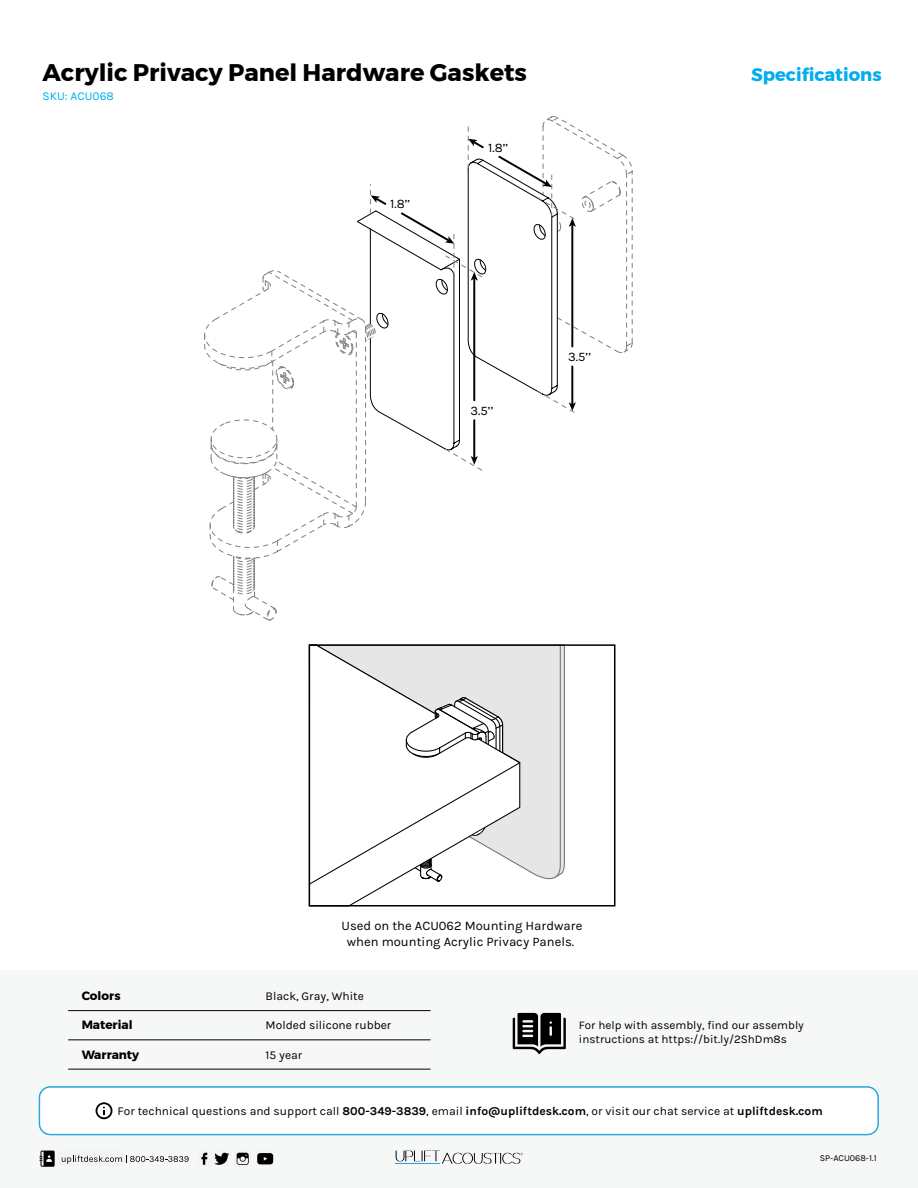
<style>
.page{position:relative;width:918px;height:1188px;background:#fff}
.page>*{position:absolute;margin:0;border:0;box-sizing:border-box;transform-origin:0 0}
.t1{font:700 24px "Montserrat";color:#000}
.t2{font:700 18px "Montserrat";color:#00aeef}
.t3{font:13.05px/15.6px "Karla";color:#000;text-align:center}
.t4{font:12px "Karla";color:#000}
.t5{font:700 12px "Montserrat";color:#000}
.t6{font:12px "Karla";color:#00aeef}
.t7{font:11.7px/13.5px "Karla";color:#000}
.t8{font:9px "Karla";color:#000}
.s1{font-weight:700}
</style>
<div class="page">
<div style="left:0;top:970px;width:918px;height:218px;background:#f6f7f7"></div>
<svg style="left:513px;top:1013px;width:53px;height:41px"></svg>
<hr style="left:68px;top:1040px;width:363px;height:1px;background:#000">
<hr style="left:68px;top:1010px;width:363px;height:1px;background:#000">
<hr style="left:68px;top:1069px;width:363px;height:1px;background:#000">
<svg style="left:396px;top:1151px;width:127px;height:13px"></svg>
<svg style="left:39px;top:1151px;width:16px;height:16px"></svg>
<div style="left:39px;top:1087px;width:839px;height:48px;background:#fff;border-radius:11px"></div>
<div style="left:39px;top:1086px;width:840px;height:49px;border:1px solid #2ba4dd;border-radius:11px"></div>
<div style="left:197px;top:1151px;width:14px;height:15px;background:#f2f3f3"></div>
<svg style="left:201px;top:1153px;width:6px;height:12px"></svg>
<svg style="left:259px;top:1155px;width:15px;height:10px"></svg>
<svg style="left:257px;top:1153px;width:16px;height:11px"></svg>
<svg style="left:236px;top:1152px;width:11px;height:12px"></svg>
<svg style="left:237px;top:1153px;width:12px;height:12px"></svg>
<svg style="left:214px;top:1153px;width:15px;height:12px"></svg>
<div style="left:58px;top:1152px;width:67px;height:14px;background:#f2f3f3"></div>
<svg style="left:62px;top:1155px;width:127px;height:9px"></svg>
<svg style="left:96px;top:1102px;width:17px;height:17px"></svg>
<svg style="left:561px;top:647px;width:4px;height:228px"></svg>
<svg style="left:521px;top:647px;width:40px;height:233px;background:#e4e4e4"></svg>
<div style="left:309px;top:644px;width:306px;height:263px;border:2px solid #000"></div>
<svg style="left:308px;top:644px;width:213px;height:242px"></svg>
<svg style="left:204px;top:116px;width:429px;height:505px"></svg>
<h1 class="t1" style="left:42px;top:53px;width:486px">Acrylic Privacy Panel Hardware Gaskets</h1>
<h2 class="t2" style="left:751px;top:60px;width:132px">Specifications</h2>
<p class="t6" style="left:42px;top:89px;width:73px">SKU: ACU068</p>
<p class="t3" style="left:390px;top:196px;width:22px">1.8’’</p>
<p class="t3" style="left:488px;top:140px;width:22px">1.8’’</p>
<p class="t3" style="left:471px;top:403px;width:24px">3.5’’</p>
<p class="t3" style="left:568px;top:349px;width:24px">3.5’’</p>
<p class="t3" style="left:342px;top:918px;width:243px">Used on the ACU062 Mounting Hardware when mounting Acrylic Privacy Panels.</p>
<p class="t5" style="left:82px;top:986px;width:40px">Colors</p>
<p class="t4" style="left:266px;top:990px;width:100px">Black, Gray, White</p>
<p class="t5" style="left:82px;top:1016px;width:52px">Material</p>
<p class="t4" style="left:266px;top:1019px;width:127px">Molded silicone rubber</p>
<p class="t5" style="left:82px;top:1045px;width:59px">Warranty</p>
<p class="t4" style="left:266px;top:1048px;width:38px">15 year</p>
<p class="t7" style="left:579px;top:1019px;width:226px">For help with assembly, find our assembly instructions at https://bit.ly/2ShDm8s</p>
<p class="t4" style="left:118px;top:1104px;width:707px">For technical questions and support call <span class="s1">800-349-3839</span>, email <span class="s1">info@upliftdesk.com</span>, or visit our chat service at <span class="s1">upliftdesk.com</span></p>
<p class="t8" style="left:820px;top:1154px;width:58px">SP-ACU068-1.1</p>
</div>
